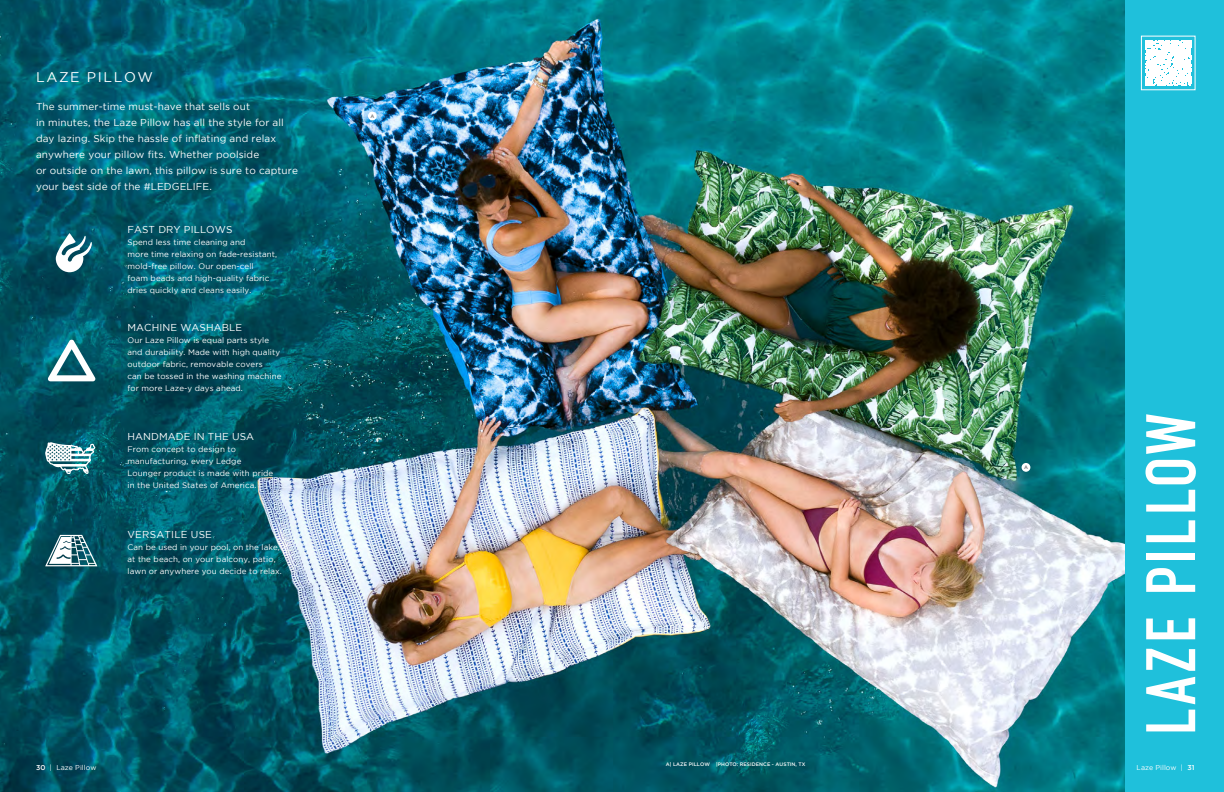
<style>
.page{position:relative;width:1224px;height:792px;background:#fff}
.page>*{position:absolute;margin:0;border:0;box-sizing:border-box;transform-origin:0 0}
.t1{font:70px "DIN Condensed";letter-spacing:.03em;color:#fff}
.t2{font:14px "Gotham";letter-spacing:.115em;color:#fff}
.t3{font:10px/16px "Gotham";letter-spacing:.01em;color:#fff}
.t4{font:8px/12px "Gotham";letter-spacing:.01em;color:#fff}
.t5{font:7px "Gotham";letter-spacing:.01em;color:#fff}
.t6{font:500 5px "Gotham";letter-spacing:.015em;color:#fff}
.t7{font:500 5px "Gotham";color:#6d6e71}
.s1{font-weight:500}
</style>
<div class="page">
<div style="left:1114px;top:0;width:110px;height:792px;background:#1fc0db"></div>
<img style="left:0;top:0;width:1125px;height:792px">
<div style="left:368px;top:112px;width:9px;height:8px;background:#fff;border-radius:50%"></div>
<svg style="left:56px;top:233px;width:36px;height:39px"></svg>
<svg style="left:45px;top:535px;width:52px;height:31px"></svg>
<svg style="left:48px;top:339px;width:47px;height:42px"></svg>
<svg style="left:45px;top:442px;width:50px;height:32px"></svg>
<div style="left:1022px;top:463px;width:8px;height:9px;background:#fff;border-radius:50%"></div>
<div style="left:1145px;top:40px;width:46px;height:46px;background:#fff"></div>
<p class="t2" style="left:36px;top:70px;width:118px">LAZE PILLOW</p>
<p class="t3" style="left:36px;top:98px;width:263px">The summer-time must-have that sells out<br>in minutes, the Laze Pillow has all the style for all day lazing. Skip the hassle of inflating and relax anywhere your pillow fits. Whether poolside<br>or outside on the lawn, this pillow is sure to capture your best side of the #LEDGELIFE.</p>
<p class="t7" style="left:370px;top:113px;width:5px">A</p>
<p class="t3" style="left:128px;top:222px;width:106px">FAST DRY PILLOWS</p>
<p class="t4" style="left:128px;top:236px;width:151px">Spend less time cleaning and<br>more time relaxing on fade-resistant, mold-free pillow. Our open-cell<br>foam beads and high-quality fabric dries quickly and cleans easily.</p>
<p class="t3" style="left:128px;top:319px;width:116px">MACHINE WASHABLE</p>
<p class="t4" style="left:128px;top:334px;width:156px">Our Laze Pillow is equal parts style and durability. Made with high quality outdoor fabric, removable covers<br>can be tossed in the washing machine for more Laze-y days ahead.</p>
<p class="t3" style="left:128px;top:428px;width:128px">HANDMADE IN THE USA</p>
<p class="t4" style="left:128px;top:443px;width:147px">From concept to design to manufacturing, every Ledge<br>Lounger product is made with pride in the United States of America.</p>
<p class="t3" style="left:128px;top:526px;width:86px">VERSATILE USE</p>
<p class="t4" style="left:128px;top:541px;width:156px">Can be used in your pool, on the lake, at the beach, on your balcony, patio, lawn or anywhere you decide to relax.</p>
<p class="t5" style="left:36px;top:764px;width:62px"><span class="s1">30</span> | Laze Pillow</p>
<p class="t6" style="left:666px;top:761px;width:141px">A| LAZE PILLOW |PHOTO: RESIDENCE - AUSTIN, TX</p>
<p class="t7" style="left:1024px;top:465px;width:5px">A</p>
<p class="t1" style="left:1132px;top:736px;width:324px;rotate:-90deg">LAZE PILLOW</p>
<p class="t5" style="left:1137px;top:764px;width:60px">Laze Pillow | <span class="s1">31</span></p>
</div>
